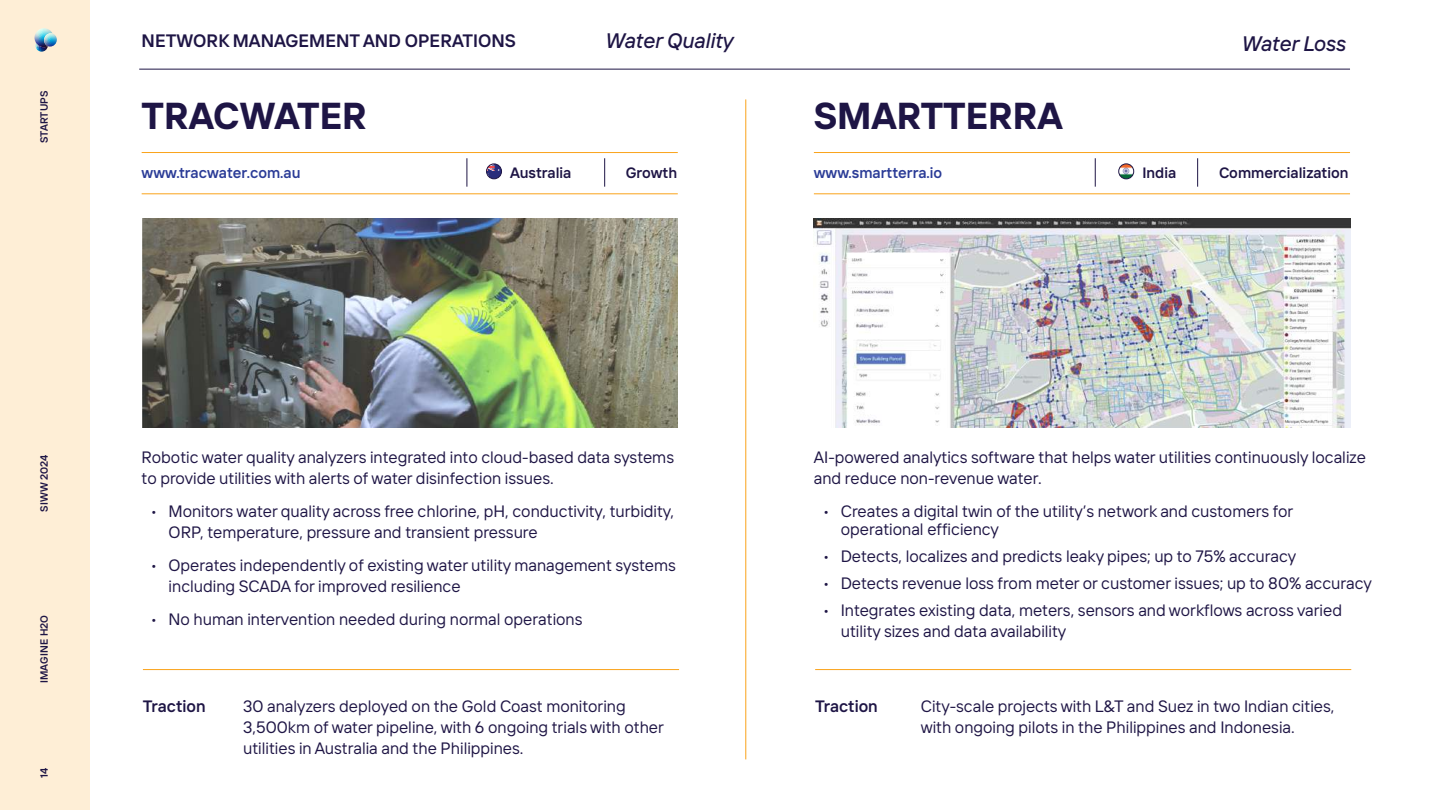
<style>
.page{position:relative;width:1440px;height:810px;background:#fff}
.page>*{position:absolute;margin:0;border:0;box-sizing:border-box;transform-origin:0 0}
.t1{font:700 37.5px "TT Interfaces";color:#1e1545}
.t2{font:italic 500 21px "TT Interfaces";color:#1e1545}
.t3{font:600 18px "TT Interfaces";color:#1e1545}
.t4{font:16.5px/21px "TT Interfaces";color:#1e1545}
.t5{font:600 16.5px "TT Interfaces";color:#1e1545}
.t6{font:600 15px "TT Interfaces";color:#2b3c97}
.t7{font:600 15px "TT Interfaces";color:#1e1545}
.t8{font:600 10.5px "TT Interfaces";letter-spacing:.01em;color:#1e1545}
</style>
<div class="page">
<div style="left:0;top:0;width:90px;height:810px;background:#feeed6"></div>
<svg style="left:34px;top:28px;width:23px;height:24px"></svg>
<hr style="left:143px;top:669px;width:536px;height:1px;background:#faa31a">
<hr style="left:815px;top:669px;width:536px;height:1px;background:#faa31a">
<img style="left:1119px;top:164px;width:15px;height:15px;border-radius:7px">
<div style="left:1118px;top:163px;width:16px;height:16px;border:1px solid #1e1545;border-radius:50%"></div>
<img style="left:487px;top:164px;width:15px;height:15px;border-radius:7px">
<div style="left:486px;top:164px;width:16px;height:15px;border:1px solid #1e1545;border-radius:50%"></div>
<hr style="left:814px;top:193px;width:536px;height:1px;background:#faa31a">
<hr style="left:142px;top:193px;width:536px;height:1px;background:#faa31a">
<hr style="left:814px;top:152px;width:536px;height:1px;background:#faa31a">
<svg style="left:1197px;top:158px;width:1px;height:29px"></svg>
<svg style="left:1095px;top:158px;width:1px;height:29px"></svg>
<hr style="left:142px;top:152px;width:536px;height:1px;background:#faa31a">
<svg style="left:604px;top:158px;width:1px;height:29px"></svg>
<svg style="left:467px;top:158px;width:1px;height:29px"></svg>
<hr style="left:139px;top:69px;width:1211px;height:1px;background:#1e1545">
<hr style="left:745px;top:99px;width:1px;height:660px;background:#faa31a">
<img style="left:142px;top:218px;width:536px;height:209px">
<img style="left:814px;top:218px;width:536px;height:209px">
<p class="t8" style="left:37px;top:143px;width:54px;rotate:-90deg">STARTUPS</p>
<p class="t3" style="left:142px;top:29px;width:376px">NETWORK MANAGEMENT AND OPERATIONS</p>
<p class="t2" style="left:605px;top:27px;width:130px">Water Quality</p>
<p class="t2" style="left:1241px;top:30px;width:106px">Water Loss</p>
<h1 class="t1" style="left:142px;top:91px;width:227px">TRACWATER</h1>
<p class="t6" style="left:142px;top:163px;width:160px">www.tracwater.com.au</p>
<p class="t7" style="left:626px;top:163px;width:53px">Growth</p>
<h1 class="t1" style="left:814px;top:91px;width:250px">SMARTTERRA</h1>
<p class="t6" style="left:814px;top:163px;width:130px">www.smartterra.io</p>
<p class="t7" style="left:510px;top:163px;width:63px">Australia</p>
<p class="t7" style="left:1142px;top:163px;width:35px">India</p>
<p class="t7" style="left:1219px;top:163px;width:131px">Commercialization</p>
<p class="t8" style="left:37px;top:512px;width:58px;rotate:-90deg">SIWW 2024</p>
<p class="t8" style="left:37px;top:683px;width:70px;rotate:-90deg">IMAGINE H2O</p>
<p class="t8" style="left:37px;top:778px;width:12px;rotate:-90deg">14</p>
<p class="t4" style="left:142px;top:446px;width:534px">Robotic water quality analyzers integrated into cloud-based data systems to provide utilities with alerts of water disinfection issues.</p>
<p class="t4" style="left:169px;top:500px;width:507px;text-indent:-18px">• Monitors water quality across free chlorine, pH, conductivity, turbidity,<br>ORP, temperature, pressure and transient pressure</p>
<p class="t4" style="left:169px;top:554px;width:509px;text-indent:-18px">• Operates independently of existing water utility management systems including SCADA for improved resilience</p>
<p class="t4" style="left:151px;top:608px;width:433px">• No human intervention needed during normal operations</p>
<p class="t5" style="left:143px;top:695px;width:64px">Traction</p>
<p class="t4" style="left:243px;top:695px;width:422px">30 analyzers deployed on the Gold Coast monitoring<br>3,500km of water pipeline, with 6 ongoing trials with other utilities in Australia and the Philippines.</p>
<p class="t4" style="left:814px;top:446px;width:554px">AI-powered analytics software that helps water utilities continuously localize and reduce non-revenue water.</p>
<p class="t4" style="left:841px;top:502px;width:454px;line-height:18px;text-indent:-18px">• Creates a digital twin of the utility’s network and customers for operational efficiency</p>
<p class="t4" style="left:823px;top:545px;width:475px">• Detects, localizes and predicts leaky pipes; up to 75% accuracy</p>
<p class="t4" style="left:823px;top:572px;width:550px">• Detects revenue loss from meter or customer issues; up to 80% accuracy</p>
<p class="t4" style="left:841px;top:599px;width:503px;text-indent:-18px">• Integrates existing data, meters, sensors and workflows across varied utility sizes and data availability</p>
<p class="t5" style="left:815px;top:695px;width:64px">Traction</p>
<p class="t4" style="left:921px;top:695px;width:415px">City-scale projects with L&amp;T and Suez in two Indian cities, with ongoing pilots in the Philippines and Indonesia.</p>
</div>
